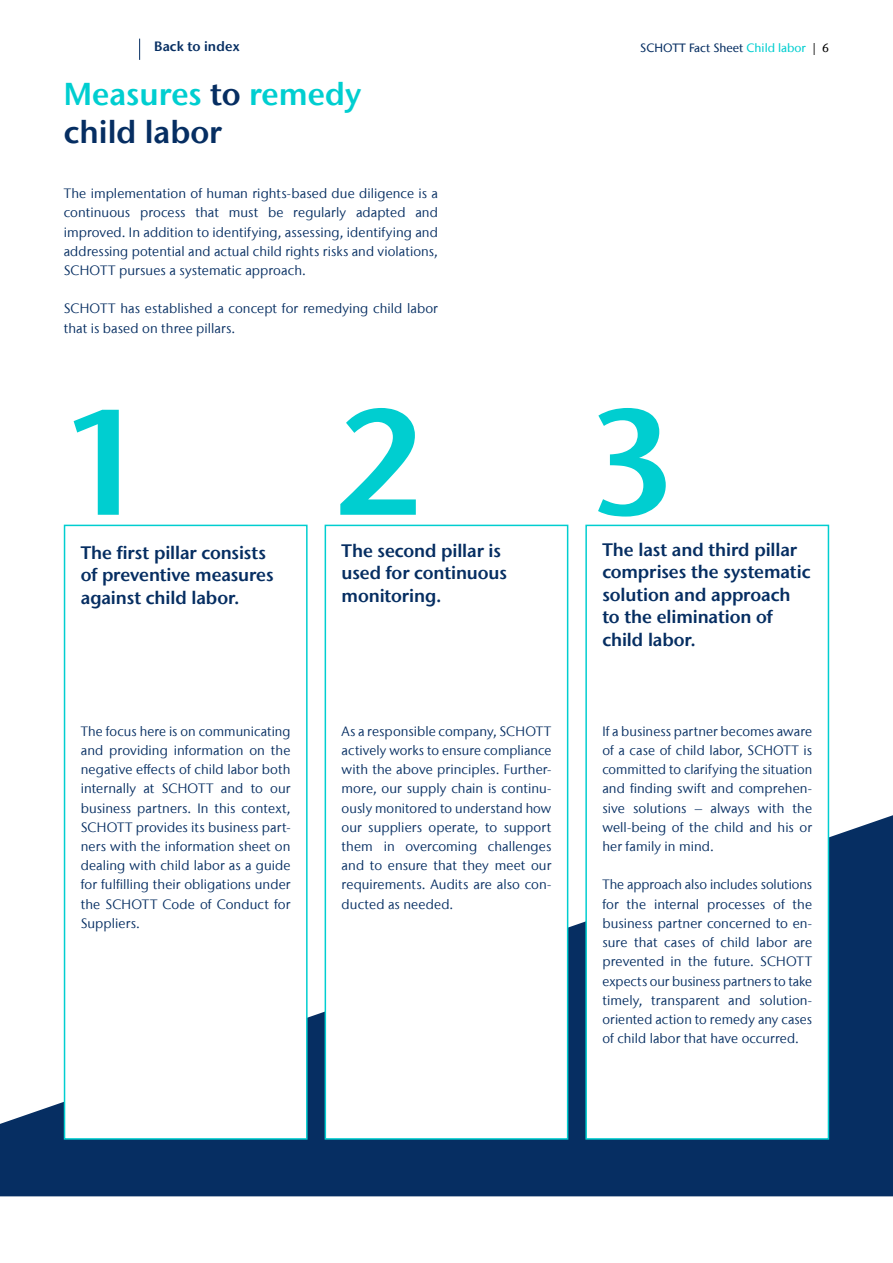
<style>
.page{position:relative;width:893px;height:1263px;background:#fff}
.page>*{position:absolute;margin:0;border:0;box-sizing:border-box;transform-origin:0 0}
.t1{font:600 150px "Stone Sans IIITC Com";color:#00ced0}
.t2{font:600 31.5px/37.5px "Stone Sans IIITC Com";color:#00ced0}
.t3{font:600 18px/22.5px "Stone Sans IIITC Com";letter-spacing:-.005em;color:#062e62}
.t4{font:13.5px/19.2px "Stone Sans IIITC Com";letter-spacing:.005em;color:#062e62;text-align:justify}
.t5{font:600 13.5px "Stone Sans IIITC Com";letter-spacing:.01em;color:#062e62}
.t6{font:500 12px "Stone Sans IIITC Com";color:#062e62}
.s1{color:#00ced0}
.s2{color:#000}
.s3{color:#062e62}
</style>
<div class="page">
<svg style="left:0;top:815px;width:893px;height:381px;fill:#062e62"></svg>
<div style="left:64px;top:525px;width:244px;height:615px;background:#fff;border:2px solid #00ced0"></div>
<div style="left:325px;top:525px;width:243px;height:615px;background:#fff;border:2px solid #00ced0"></div>
<div style="left:585px;top:525px;width:244px;height:615px;background:#fff;border:2px solid #00ced0"></div>
<svg style="left:139px;top:39px;width:1px;height:21px"></svg>
<p class="t5" style="left:154px;top:38px;width:87px">Back to index</p>
<p class="t6" style="left:640px;top:40px;width:190px">SCHOTT Fact Sheet <span class="s1">Child labor</span> <span class="s2">| 6</span></p>
<h2 class="t2" style="left:64px;top:75px;width:299px">Measures <span class="s3">to</span> remedy <span class="s3">child labor</span></h2>
<p class="t4" style="left:64px;top:184px;width:376px">The implementation of human rights-based due diligence is a continuous process that must be regularly adapted and improved. In addition to identifying, assessing, identifying and addressing potential and actual child rights risks and violations, SCHOTT pursues a systematic approach.</p>
<p class="t4" style="left:64px;top:299px;width:376px">SCHOTT has established a concept for remedying child labor that is based on three pillars.</p>
<h1 class="t1" style="left:60px;top:367px;width:93px">1</h1>
<h3 class="t3" style="left:81px;top:541px;width:187px">The first pillar consists</h3>
<h3 class="t3" style="left:81px;top:563px;width:194px">of preventive measures against child labor.</h3>
<h1 class="t1" style="left:334px;top:367px;width:346px">2 3</h1>
<h3 class="t3" style="left:342px;top:539px;width:167px">The second pillar is used for continuous monitoring.</h3>
<h3 class="t3" style="left:602px;top:538px;width:210px">The last and third pillar comprises the systematic solution and approach to the elimination of child labor.</h3>
<p class="t4" style="left:81px;top:721px;width:211px">The focus here is on communicating and providing information on the negative effects of child labor both internally at SCHOTT and to our business partners. In this context, SCHOTT provides its business part&shy;ners with the information sheet on dealing with child labor as a guide for fulfilling their obligations under the SCHOTT Code of Conduct for Suppliers.</p>
<p class="t4" style="left:342px;top:721px;width:211px">As a responsible company, SCHOTT actively works to ensure compliance with the above principles. Further&shy;more, our supply chain is continu&shy;ously monitored to understand how our suppliers operate, to support them in overcoming challenges and to ensure that they meet our requirements. Audits are also con&shy;ducted as needed.</p>
<p class="t4" style="left:602px;top:721px;width:211px">If a business partner becomes aware of a case of child labor, SCHOTT is committed to clarifying the situation and finding swift and comprehen&shy;sive solutions – always with the well-being of the child and his or her family in mind.</p>
<p class="t4" style="left:602px;top:875px;width:211px">The approach also includes solutions for the internal processes of the business partner concerned to en&shy;sure that cases of child labor are prevented in the future. SCHOTT expects our business partners to take timely, transparent and solution&shy;oriented action to remedy any cases of child labor that have occurred.</p>
</div>
